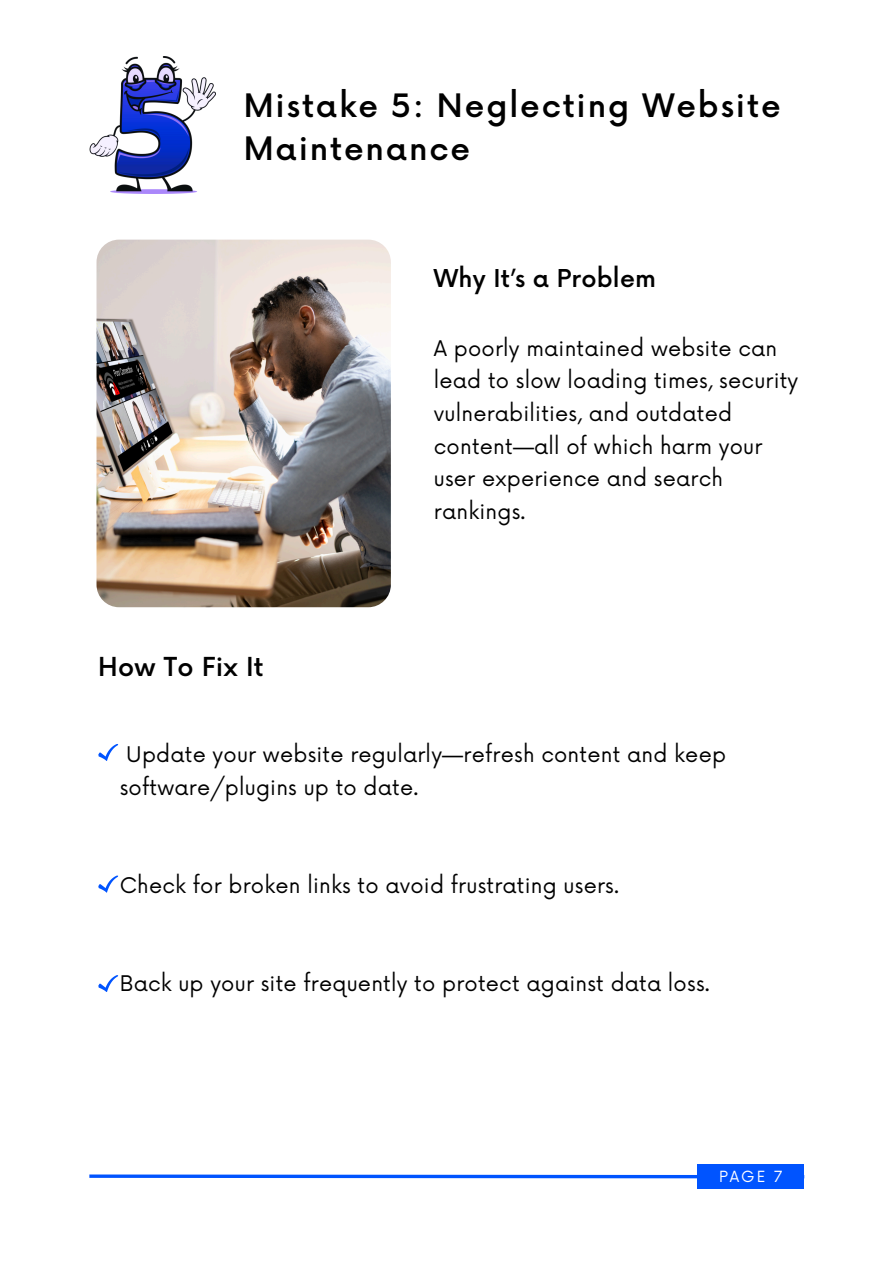
<style>
.page{position:relative;width:894px;height:1264px;background:#fff}
.page>*{position:absolute;margin:0;border:0;box-sizing:border-box;transform-origin:0 0}
.t1{font:500 31.5px/43.8px "Now";letter-spacing:.06em;color:#000}
.t2{font:500 25.5px "Now";letter-spacing:.01em;color:#000}
.t3{font:500 24px "Now";letter-spacing:.01em;color:#000}
.t4{font:21px/32.7px "Now";letter-spacing:.01em;color:#000}
.t5{font:15px "Now";color:#fff}
</style>
<div class="page">
<svg style="left:89px;top:1174px;width:716px;height:5px;background:#538bff"></svg>
<div style="left:697px;top:1163px;width:107px;height:25px;background:#0054ff"></div>
<img style="left:96px;top:240px;width:294px;height:367px;border-radius:22px">
<svg style="left:98px;top:744px;width:20px;height:16px"></svg>
<svg style="left:98px;top:875px;width:20px;height:17px"></svg>
<svg style="left:98px;top:975px;width:20px;height:16px"></svg>
<img style="left:89px;top:56px;width:126px;height:137px">
<h1 class="t1" style="left:243px;top:85px;width:538px">Mistake 5: Neglecting Website<br>Maintenance</h1>
<p class="t3" style="left:433px;top:265px;width:224px">Why It’s a Problem</p>
<p class="t2" style="left:98px;top:653px;width:167px">How To Fix It</p>
<h2 class="t4" style="left:433px;top:333px;width:366px">A poorly maintained website can lead to slow loading times, security vulnerabilities, and outdated content—all of which harm your user experience and search rankings.</h2>
<h3 class="t4" style="left:120px;top:739px;width:607px;text-indent:7px">Update your website regularly—refresh content and keep software/plugins up to date.</h3>
<h2 class="t4" style="left:120px;top:869px;width:501px">Check for broken links to avoid frustrating users.</h2>
<p class="t4" style="left:120px;top:967px;width:591px">Back up your site frequently to protect against data loss.</p>
<p class="t5" style="left:718px;top:1168px;width:65px">PAGE 7</p>
</div>
